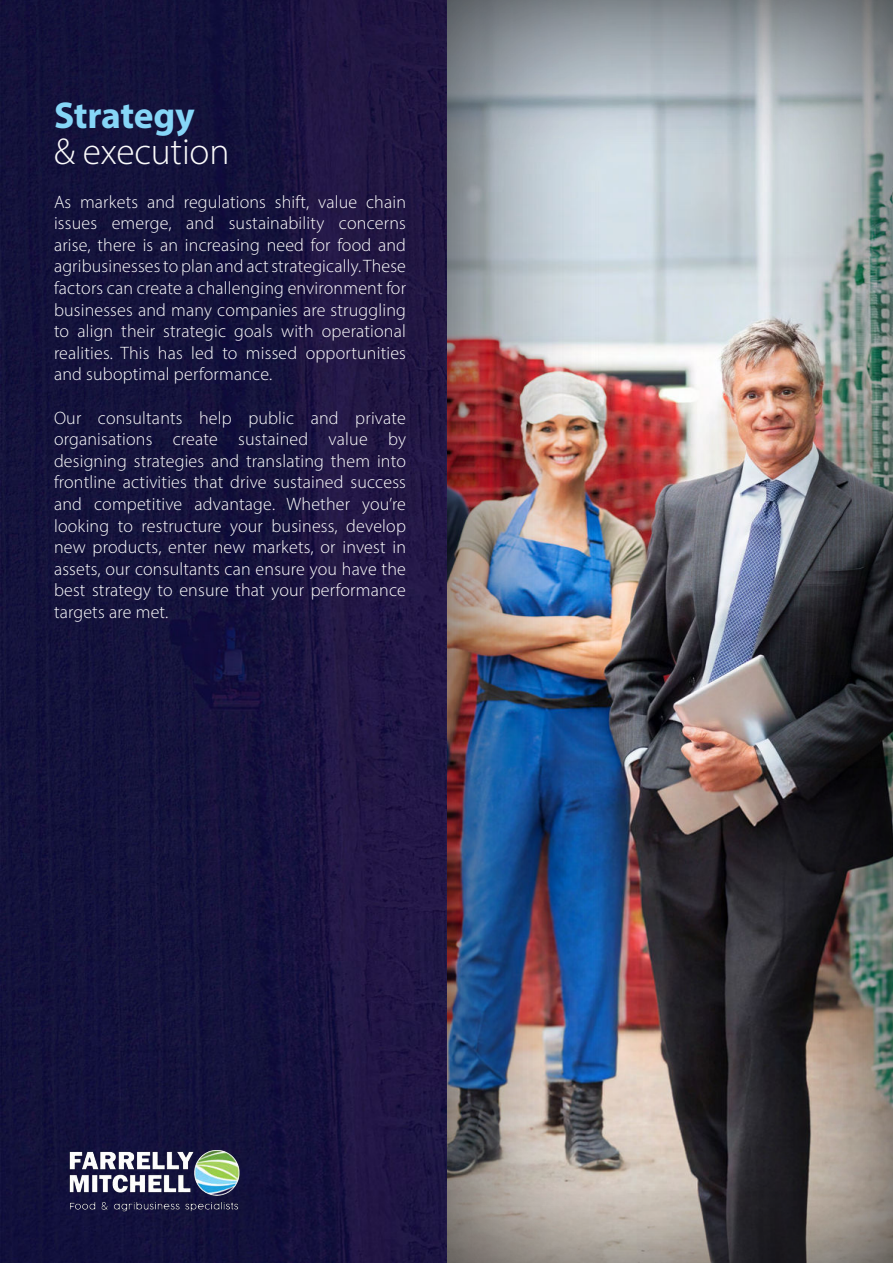
<style>
.page{position:relative;width:893px;height:1263px;background:#fff}
.page>*{position:absolute;margin:0;border:0;box-sizing:border-box;transform-origin:0 0}
.t1{font:300 37.5px "Myriad Pro";letter-spacing:-.005em;color:#fbfbfb}
.t2{font:700 37.5px "Myriad Pro";letter-spacing:-.01em;color:#86d6f7}
.t3{font:300 18px/21.6px "Myriad Pro";letter-spacing:.01em;color:#fff;text-align:justify}
</style>
<div class="page">
<img style="left:446px;top:0;width:447px;height:1263px">
<div style="left:0;top:0;width:446px;height:1263px;background:linear-gradient(to right,#0f1038,#201644)"></div>
<img style="left:54px;top:1150px;width:195px;height:71px">
<h1 class="t2" style="left:54px;top:101px;width:142px">Strategy</h1>
<h1 class="t1" style="left:54px;top:137px;width:177px">&amp; execution</h1>
<p class="t3" style="left:54px;top:192px;width:354px">As markets and regulations shift, value chain issues emerge, and sustainability concerns arise, there is an increasing need for food and agribusinesses to plan and act strategically. These factors can create a challenging environment for businesses and many companies are struggling to align their strategic goals with operational realities. This has led to missed opportunities and suboptimal performance.</p>
<p class="t3" style="left:54px;top:408px;width:353px">Our consultants help public and private organisations create sustained value by designing strategies and translating them into frontline activities that drive sustained success and competitive advantage. Whether you’re looking to restructure your business, develop new products, enter new markets, or invest in assets, our consultants can ensure you have the best strategy to ensure that your performance targets are met.</p>
</div>
